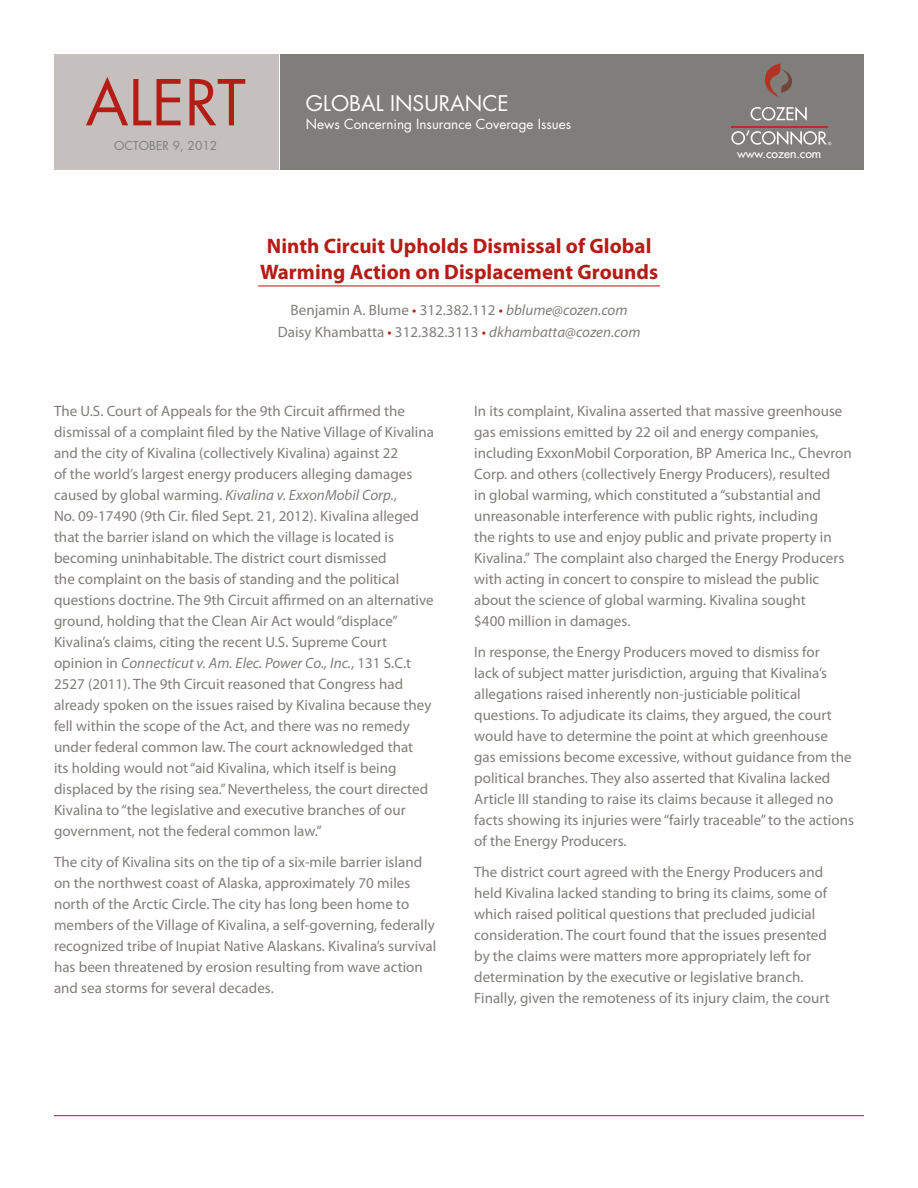
<style>
.page{position:relative;width:918px;height:1188px;background:#fff}
.page>*{position:absolute;margin:0;border:0;box-sizing:border-box;transform-origin:0 0}
.BODY_COPY{font:61.5px "Futura";color:#b41d15}
.t1{font:700 21px/25.5px "Myriad Pro";color:#b41d15;text-align:center}
.t2{font:21px "Futura";color:#fff}
.BODY_COPY-2{font:15px/21px "Myriad Pro";color:#807e7a}
.t3{font:13.5px "Futura";color:#fff}
.t4{font:12.15px "Futura";color:#fff}
.BODY_COPY-3{font:12px "Futura";color:#807e7a}
.t5{font:7.65px "Myriad";color:#fff}
.s1{color:#b41d15}
.s2{font-style:italic}
</style>
<div class="page">
<hr style="left:54px;top:1115px;width:810px;height:1px;background:#b41d15">
<div style="left:54px;top:55px;width:224px;height:115px;background:#c5c0bd"></div>
<div style="left:281px;top:55px;width:583px;height:115px;background:#807e7a"></div>
<svg style="left:751px;top:107px;width:56px;height:14px"></svg>
<svg style="left:731px;top:130px;width:96px;height:15px"></svg>
<hr style="left:731px;top:126px;width:96px;height:1px;background:#b23326">
<svg style="left:765px;top:64px;width:27px;height:33px"></svg>
<hr style="left:258px;top:285px;width:402px;height:1px;background:#d1232a">
<p class="BODY_COPY" style="left:86px;top:63px;width:162px">ALERT</p>
<p class="BODY_COPY-3" style="left:114px;top:138px;width:105px">October 9, 2012</p>
<p class="t5" style="left:828px;top:141px;width:5px">®</p>
<p class="t4" style="left:737px;top:146px;width:86px">www.cozen.com</p>
<p class="t2" style="left:306px;top:90px;width:204px">GLOBAL INSURANCE</p>
<p class="t3" style="left:306px;top:115px;width:267px">News Concerning Insurance Coverage Issues</p>
<p class="t1" style="left:260px;top:233px;width:400px">Ninth Circuit Upholds Dismissal of Global<br>Warming Action on Displacement Grounds</p>
<p class="BODY_COPY-2" style="left:278px;top:298px;width:364px;line-height:22.5px;text-align:center">Benjamin A. Blume <span class="s1">•</span> 312.382.112 <span class="s1">•</span> <span class="s2">bblume@cozen.com<br></span>Daisy Khambatta <span class="s1">•</span> 312.382.3113 <span class="s1">•</span> <span class="s2">dkhambatta@cozen.com</span></p>
<p class="BODY_COPY-2" style="left:54px;top:400px;width:381px">The U.S. Court of Appeals for the 9th Circuit affirmed the dismissal of a complaint filed by the Native Village of Kivalina and the city of Kivalina (collectively Kivalina) against 22<br>of the world’s largest energy producers alleging damages caused by global warming. <span class="s2">Kivalina v. ExxonMobil Corp.</span>,<br>No. 09-17490 (9th Cir. filed Sept. 21, 2012). Kivalina alleged that the barrier island on which the village is located is becoming uninhabitable. The district court dismissed<br>the complaint on the basis of standing and the political questions doctrine. The 9th Circuit affirmed on an alternative ground, holding that the Clean Air Act would “displace” Kivalina’s claims, citing the recent U.S. Supreme Court opinion in <span class="s2">Connecticut v. Am. Elec. Power Co., Inc.</span>, 131 S.C.t 2527 (2011). The 9th Circuit reasoned that Congress had already spoken on the issues raised by Kivalina because they fell within the scope of the Act, and there was no remedy under federal common law. The court acknowledged that<br>its holding would not “aid Kivalina, which itself is being displaced by the rising sea.” Nevertheless, the court directed Kivalina to “the legislative and executive branches of our government, not the federal common law.”</p>
<p class="BODY_COPY-2" style="left:54px;top:851px;width:384px">The city of Kivalina sits on the tip of a six-mile barrier island on the northwest coast of Alaska, approximately 70 miles north of the Arctic Circle. The city has long been home to members of the Village of Kivalina, a self-governing, federally recognized tribe of Inupiat Native Alaskans. Kivalina’s survival has been threatened by erosion resulting from wave action and sea storms for several decades.</p>
<p class="BODY_COPY-2" style="left:474px;top:400px;width:379px">In its complaint, Kivalina asserted that massive greenhouse gas emissions emitted by 22 oil and energy companies, including ExxonMobil Corporation, BP America Inc., Chevron Corp. and others (collectively Energy Producers), resulted<br>in global warming, which constituted a “substantial and unreasonable interference with public rights, including<br>the rights to use and enjoy public and private property in Kivalina.” The complaint also charged the Energy Producers with acting in concert to conspire to mislead the public about the science of global warming. Kivalina sought<br>$400 million in damages.</p>
<p class="BODY_COPY-2" style="left:474px;top:641px;width:381px">In response, the Energy Producers moved to dismiss for<br>lack of subject matter jurisdiction, arguing that Kivalina’s allegations raised inherently non-justiciable political questions. To adjudicate its claims, they argued, the court would have to determine the point at which greenhouse<br>gas emissions become excessive, without guidance from the political branches. They also asserted that Kivalina lacked Article III standing to raise its claims because it alleged no facts showing its injuries were “fairly traceable” to the actions of the Energy Producers.</p>
<p class="BODY_COPY-2" style="left:474px;top:861px;width:357px">The district court agreed with the Energy Producers and held Kivalina lacked standing to bring its claims, some of which raised political questions that precluded judicial consideration. The court found that the issues presented by the claims were matters more appropriately left for determination by the executive or legislative branch.<br>Finally, given the remoteness of its injury claim, the court</p>
</div>
